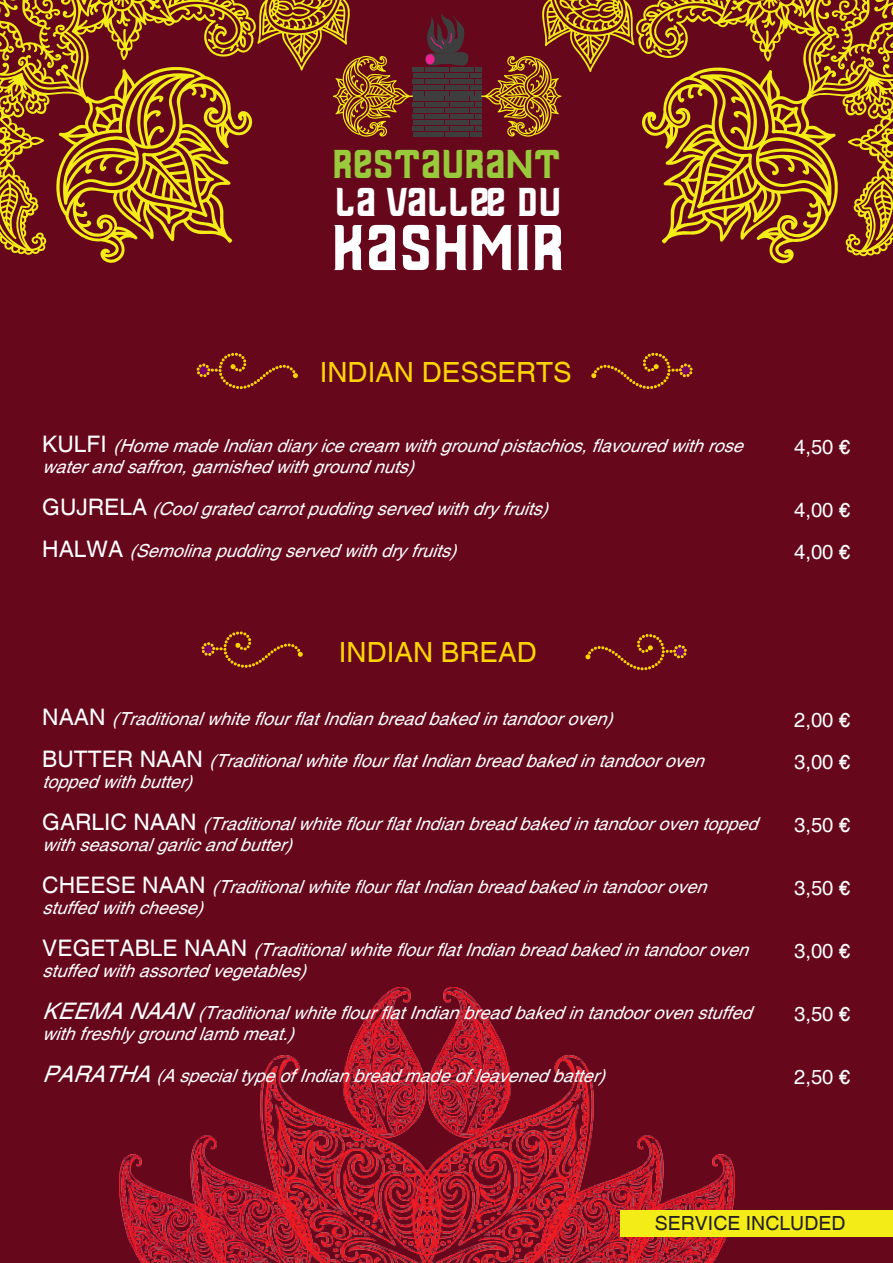
<style>
.page{position:relative;width:893px;height:1263px;background:#fff}
.page>*{position:absolute;margin:0;border:0;box-sizing:border-box;transform-origin:0 0}
.t1{font:60px "Thailandesa";color:#fff}
.t2{font:37.5px "Thailandesa";letter-spacing:-.01em;color:#fff}
.t3{font:37.5px "Thailandesa";letter-spacing:-.01em;color:#99ca3b}
.t4{font:27.9px "Helvetica";color:#fed503}
.t5{font:22.8px "Helvetica";color:#fff}
.t6{font:italic 22.8px "Helvetica";color:#fff}
.t7{font:20.25px/42px "Helvetica";color:#fff}
.t8{font:19.5px "Helvetica";color:#231f20}
.t9{font:italic 18px/21px "Helvetica";color:#fff}
.s1{font-style:normal;font-size:22.8px}
</style>
<div class="page">
<div style="left:0;top:256px;width:893px;height:1007px;background:#66071c"></div>
<img style="left:119px;top:987px;width:616px;height:276px">
<div style="left:621px;top:1210px;width:272px;height:27px;background:#f4ec17"></div>
<svg style="left:839px;top:0;width:54px;height:257px;background:#94511a"></svg>
<svg style="left:0;top:0;width:55px;height:256px;background:#93511a"></svg>
<svg style="left:196px;top:353px;width:102px;height:36px;background:#761c1a"></svg>
<svg style="left:591px;top:353px;width:102px;height:36px;background:#761c1a"></svg>
<svg style="left:201px;top:631px;width:102px;height:37px;background:#751c1a"></svg>
<svg style="left:585px;top:634px;width:102px;height:36px;background:#761c1a"></svg>
<svg style="left:55px;top:0;width:784px;height:264px;background:#7f321b"></svg>
<h2 class="t3" style="left:332px;top:142px;width:230px">RESTAURANT</h2>
<h2 class="t2" style="left:335px;top:180px;width:228px">LA VALLÉE DU</h2>
<h1 class="t1" style="left:331px;top:212px;width:235px">KASHMIR</h1>
<h3 class="t4" style="left:320px;top:356px;width:26px">INDIAN</h3>
<h3 class="t4" style="left:422px;top:356px;width:40px">DESSERTS</h3>
<p class="t5" style="left:42px;top:431px;width:28px">KULFI</p>
<p class="t9" style="left:42px;top:436px;width:710px;text-indent:71px">(HomemadeIndiandiaryicecream withgroundpistachios,flavouredwithrose waterandsaffron,garnishedwithgroundnuts)</p>
<p class="t5" style="left:42px;top:494px;width:33px">GUJRELA</p>
<p class="t9" style="left:152px;top:499px;width:405px">(Coolgratedcarrotpuddingservedwithdryfruits)</p>
<p class="t9" style="left:42px;top:541px;width:423px"><span class="s1">H A L W A</span> (Semolinapuddingservedwithdryfruits)</p>
<h3 class="t4" style="left:339px;top:636px;width:199px">INDIAN BREAD</h3>
<p class="t9" style="left:42px;top:709px;width:579px"><span class="s1">N A A N</span> (TraditionalwhiteflourflatIndianbreadbakedintandooroven)</p>
<p class="t9" style="left:42px;top:751px;width:671px"><span class="s1">B U T T E R N A A N</span> (TraditionalwhiteflourflatIndianbreadbakedintandooroven toppedwithbutter)</p>
<p class="t9" style="left:42px;top:814px;width:725px"><span class="s1">G A R L I C N A A N</span> (TraditionalwhiteflourflatIndianbreadbakedintandooroventopped withseasonalgarlicandbutter)</p>
<p class="t9" style="left:42px;top:877px;width:673px"><span class="s1">C H E E S E N A A N</span> (TraditionalwhiteflourflatIndianbreadbakedintandooroven stuffedwithcheese)</p>
<p class="t5" style="left:42px;top:935px;width:31px">VEGETABLE</p>
<p class="t5" style="left:184px;top:935px;width:33px">NAAN</p>
<p class="t9" style="left:42px;top:940px;width:715px;text-indent:211px">(TraditionalwhiteflourflatIndianbreadbakedintandooroven stuffedwithassortedvegetables)</p>
<p class="t6" style="left:42px;top:998px;width:34px">Keema</p>
<p class="t6" style="left:128px;top:998px;width:35px">Naan</p>
<p class="t9" style="left:42px;top:1003px;width:718px;text-indent:156px">(TraditionalwhiteflourflatIndianbreadbakedintandoorovenstuffed withfreshlygroundlambmeat.)</p>
<p class="t6" style="left:42px;top:1061px;width:33px">Paratha</p>
<p class="t9" style="left:156px;top:1066px;width:458px">(AspecialtypeofIndianbreadmadeofleavenedbatter)</p>
<p class="t7" style="left:794px;top:427px;width:58px">4,50 €</p>
<p class="t7" style="left:794px;top:490px;width:58px">4,00 €<br>4,00 €</p>
<p class="t7" style="left:794px;top:700px;width:58px">2,00 €<br>3,00 €</p>
<p class="t7" style="left:794px;top:805px;width:58px">3,50 €</p>
<p class="t7" style="left:794px;top:868px;width:58px">3,50 €</p>
<p class="t7" style="left:794px;top:931px;width:58px">3,00 €</p>
<p class="t7" style="left:794px;top:994px;width:58px">3,50 €</p>
<p class="t7" style="left:794px;top:1057px;width:58px">2,50 €</p>
<p class="t8" style="left:655px;top:1212px;width:192px">SERVICE INCLUDED</p>
</div>
